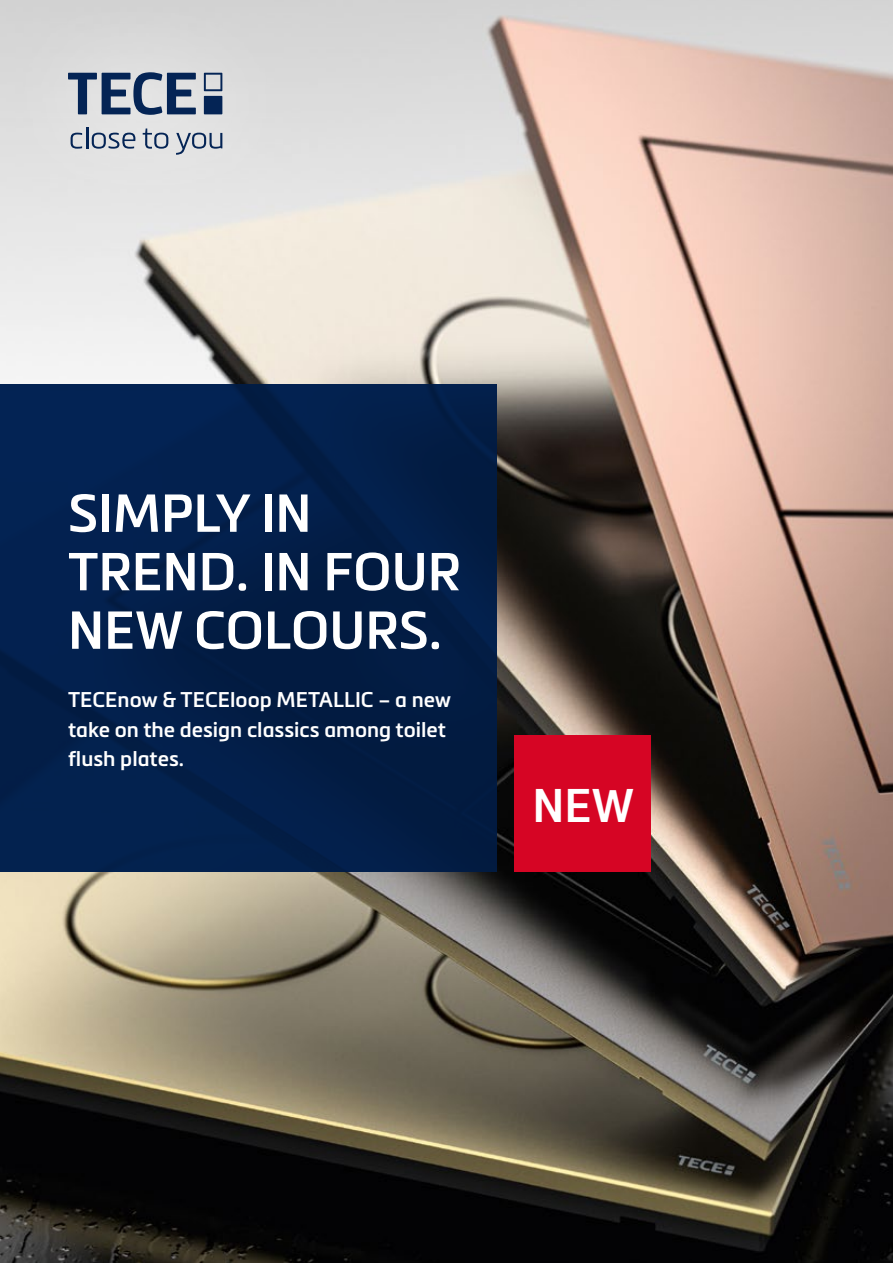
<style>
.page{position:relative;width:893px;height:1263px;background:#fff}
.page>*{position:absolute;margin:0;border:0;box-sizing:border-box;transform-origin:0 0}
.t1{font:600 52.5px/58.5px "Metronic Pro";color:#fff}
.t2{font:600 46.5px "Metronic Pro";color:#fff}
.t3{font:600 21px/29.2px "Metronic Pro";color:#fff}
</style>
<div class="page">
<img style="left:0;top:0;width:893px;height:1263px">
<div style="left:0;top:384px;width:497px;height:488px;background:#031f4a"></div>
<div style="left:0;top:0;width:298px;height:225px;background:#dfdfdf"></div>
<div style="left:204px;top:96px;width:18px;height:18px;background:#042455"></div>
<svg style="left:204px;top:73px;width:18px;height:18px"></svg>
<svg style="left:68px;top:72px;width:128px;height:43px"></svg>
<svg style="left:71px;top:133px;width:11px;height:16px"></svg>
<hr style="left:86px;top:127px;width:2px;height:21px;background:#042455">
<svg style="left:92px;top:133px;width:43px;height:16px"></svg>
<svg style="left:143px;top:128px;width:25px;height:21px"></svg>
<svg style="left:176px;top:133px;width:46px;height:22px"></svg>
<div style="left:515px;top:735px;width:136px;height:137px;background:#d60524"></div>
<h1 class="t1" style="left:68px;top:483px;width:394px">SIMPLY IN<br>TREND. IN FOUR<br>NEW COLOURS.</h1>
<p class="t3" style="left:68px;top:685px;width:385px">TECEnow &amp; TECEloop METALLIC – a new take on the design classics among toilet flush plates.</p>
<h2 class="t2" style="left:532px;top:776px;width:104px">NEW</h2>
</div>
